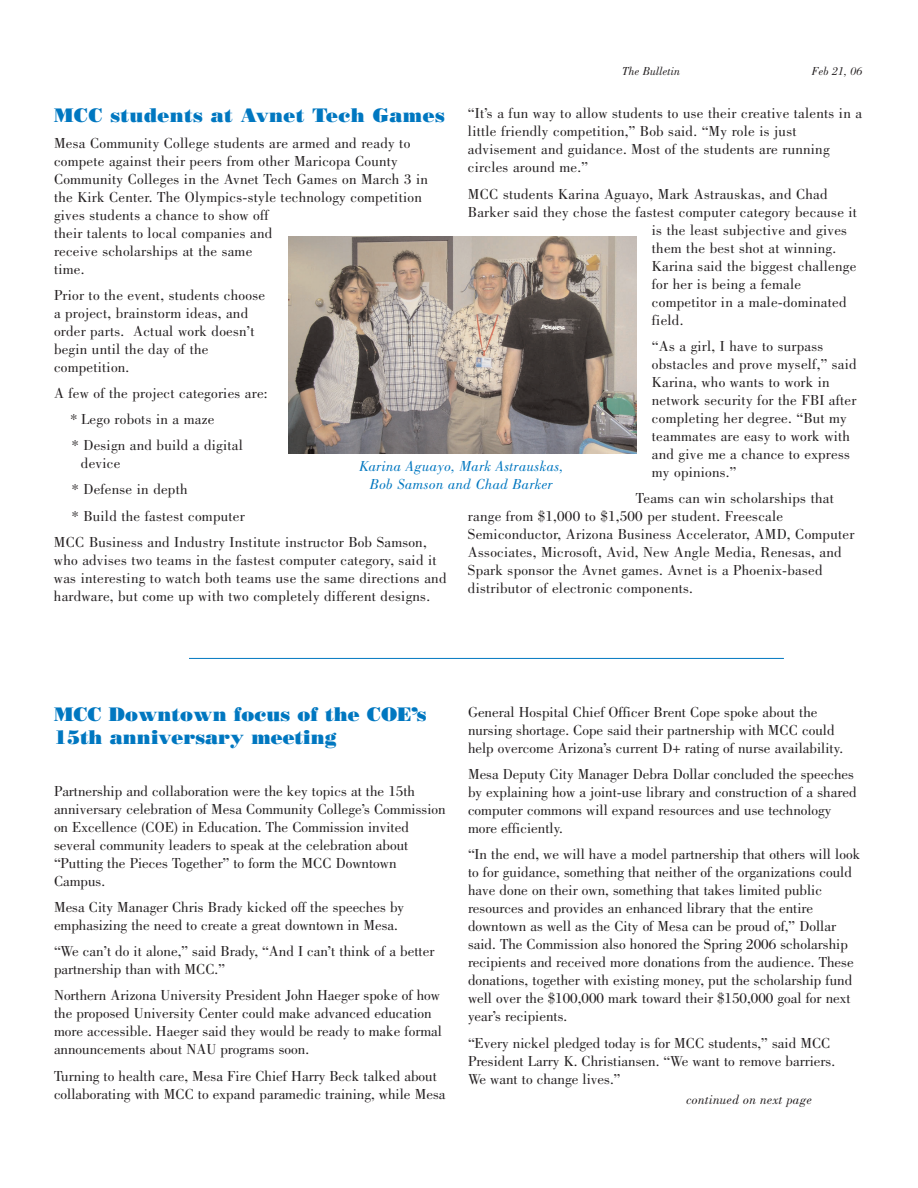
<style>
.page{position:relative;width:918px;height:1188px;background:#fff}
.page>*{position:absolute;margin:0;border:0;box-sizing:border-box;transform-origin:0 0}
.t1{font:19.5px/23.4px "Bodoni Poster";color:#0077c0}
.t2{font:19.5px "Bodoni Poster";letter-spacing:.02em;color:#0077c0}
.t3{font:15px/18px "Bodoni";color:#231f20}
.t4{font:italic 15px/18px "Bodoni";letter-spacing:.015em;color:#0077c0;text-align:center}
.t5{font:italic 13.5px "Bodoni";letter-spacing:.015em;color:#231f20}
.t6{font:italic 12px "Bodoni";color:#231f20}
</style>
<div class="page">
<hr style="left:189px;top:658px;width:595px;height:1px;background:#0077c0">
<img style="left:288px;top:236px;width:349px;height:217px">
<p class="t6" style="left:622px;top:66px;width:59px">The Bulletin</p>
<p class="t6" style="left:812px;top:66px;width:52px">Feb 21, 06</p>
<h1 class="t2" style="left:54px;top:108px;width:392px">MCC students at Avnet Tech Games</h1>
<p class="t3" style="left:54px;top:135px;width:376px">Mesa Community College students are armed and ready to compete against their peers from other Maricopa County Community Colleges in the Avnet Tech Games on March 3 in the Kirk Center. The Olympics-style technology competition gives students a chance to show off<br>their talents to local companies and<br>receive scholarships at the same<br>time.</p>
<p class="t3" style="left:54px;top:287px;width:213px">Prior to the event, students choose a project, brainstorm ideas, and order parts. Actual work doesn’t begin until the day of the competition.</p>
<p class="t3" style="left:70px;top:382px;width:199px;line-height:26.1px;text-indent:-16px">A few of the project categories are: * Lego robots in a maze<br>* Design and build a digital</p>
<p class="t3" style="left:81px;top:456px;width:41px">device</p>
<p class="t3" style="left:71px;top:482px;width:118px">* Defense in depth</p>
<p class="t3" style="left:71px;top:508px;width:175px">* Build the fastest computer</p>
<p class="t3" style="left:54px;top:534px;width:374px">MCC Business and Industry Institute instructor Bob Samson,</p>
<p class="t3" style="left:54px;top:552px;width:394px">who advises two teams in the fastest computer category, said it was interesting to watch both teams use the same directions and hardware, but come up with two completely different designs.</p>
<p class="t3" style="left:468px;top:106px;width:396px">“It’s a fun way to allow students to use their creative talents in a little friendly competition,” Bob said. “My role is just advisement and guidance. Most of the students are running circles around me.”</p>
<p class="t3" style="left:468px;top:186px;width:361px">MCC students Karina Aguayo, Mark Astrauskas, and Chad</p>
<p class="t3" style="left:468px;top:204px;width:391px">Barker said they chose the fastest computer category because it</p>
<p class="t3" style="left:652px;top:222px;width:197px">is the least subjective and gives</p>
<p class="t3" style="left:652px;top:240px;width:186px">them the best shot at winning.</p>
<p class="t3" style="left:652px;top:258px;width:206px">Karina said the biggest challenge</p>
<p class="t3" style="left:652px;top:276px;width:151px">for her is being a female</p>
<p class="t3" style="left:652px;top:294px;width:196px">competitor in a male-dominated</p>
<p class="t3" style="left:652px;top:312px;width:33px">field.</p>
<p class="t3" style="left:652px;top:338px;width:206px">“As a girl, I have to surpass obstacles and prove myself,” said<br>Karina, who wants to work in network security for the FBI after completing her degree. “But my teammates are easy to work with and give me a chance to express my opinions.”</p>
<p class="t3" style="left:468px;top:490px;width:388px;text-indent:168px">Teams can win scholarships that range from $1,000 to $1,500 per student. Freescale Semiconductor, Arizona Business Accelerator, AMD, Computer Associates, Microsoft, Avid, New Angle Media, Renesas, and Spark sponsor the Avnet games. Avnet is a Phoenix-based distributor of electronic components.</p>
<p class="t4" style="left:359px;top:458px;width:206px">Karina Aguayo, Mark Astrauskas,<br>Bob Samson and Chad Barker</p>
<h1 class="t1" style="left:54px;top:704px;width:374px">MCC Downtown focus of the COE’s<br>15th anniversary meeting</h1>
<p class="t3" style="left:54px;top:784px;width:393px">Partnership and collaboration were the key topics at the 15th anniversary celebration of Mesa Community College’s Commission on Excellence (COE) in Education. The Commission invited several community leaders to speak at the celebration about “Putting the Pieces Together” to form the MCC Downtown Campus.</p>
<p class="t3" style="left:54px;top:900px;width:352px">Mesa City Manager Chris Brady kicked off the speeches by emphasizing the need to create a great downtown in Mesa.</p>
<p class="t3" style="left:54px;top:944px;width:382px">“We can’t do it alone,” said Brady, “And I can’t think of a better partnership than with MCC.”</p>
<p class="t3" style="left:54px;top:988px;width:390px">Northern Arizona University President John Haeger spoke of how the proposed University Center could make advanced education more accessible. Haeger said they would be ready to make formal announcements about NAU programs soon.</p>
<p class="t3" style="left:54px;top:1068px;width:393px">Turning to health care, Mesa Fire Chief Harry Beck talked about collaborating with MCC to expand paramedic training, while Mesa</p>
<p class="t3" style="left:468px;top:705px;width:377px">General Hospital Chief Officer Brent Cope spoke about the nursing shortage. Cope said their partnership with MCC could help overcome Arizona’s current D+ rating of nurse availability.</p>
<p class="t3" style="left:468px;top:767px;width:390px">Mesa Deputy City Manager Debra Dollar concluded the speeches by explaining how a joint-use library and construction of a shared computer commons will expand resources and use technology more efficiently.</p>
<p class="t3" style="left:468px;top:847px;width:394px">“In the end, we will have a model partnership that others will look to for guidance, something that neither of the organizations could have done on their own, something that takes limited public resources and provides an enhanced library that the entire downtown as well as the City of Mesa can be proud of,” Dollar said. The Commission also honored the Spring 2006 scholarship recipients and received more donations from the audience. These donations, together with existing money, put the scholarship fund well over the $100,000 mark toward their $150,000 goal for next year’s recipients.</p>
<p class="t3" style="left:468px;top:1035px;width:369px">“Every nickel pledged today is for MCC students,” said MCC<br>President Larry K. Christiansen. “We want to remove barriers.<br>We want to change lives.”</p>
<p class="t5" style="left:687px;top:1095px;width:127px">continued on next page</p>
</div>
